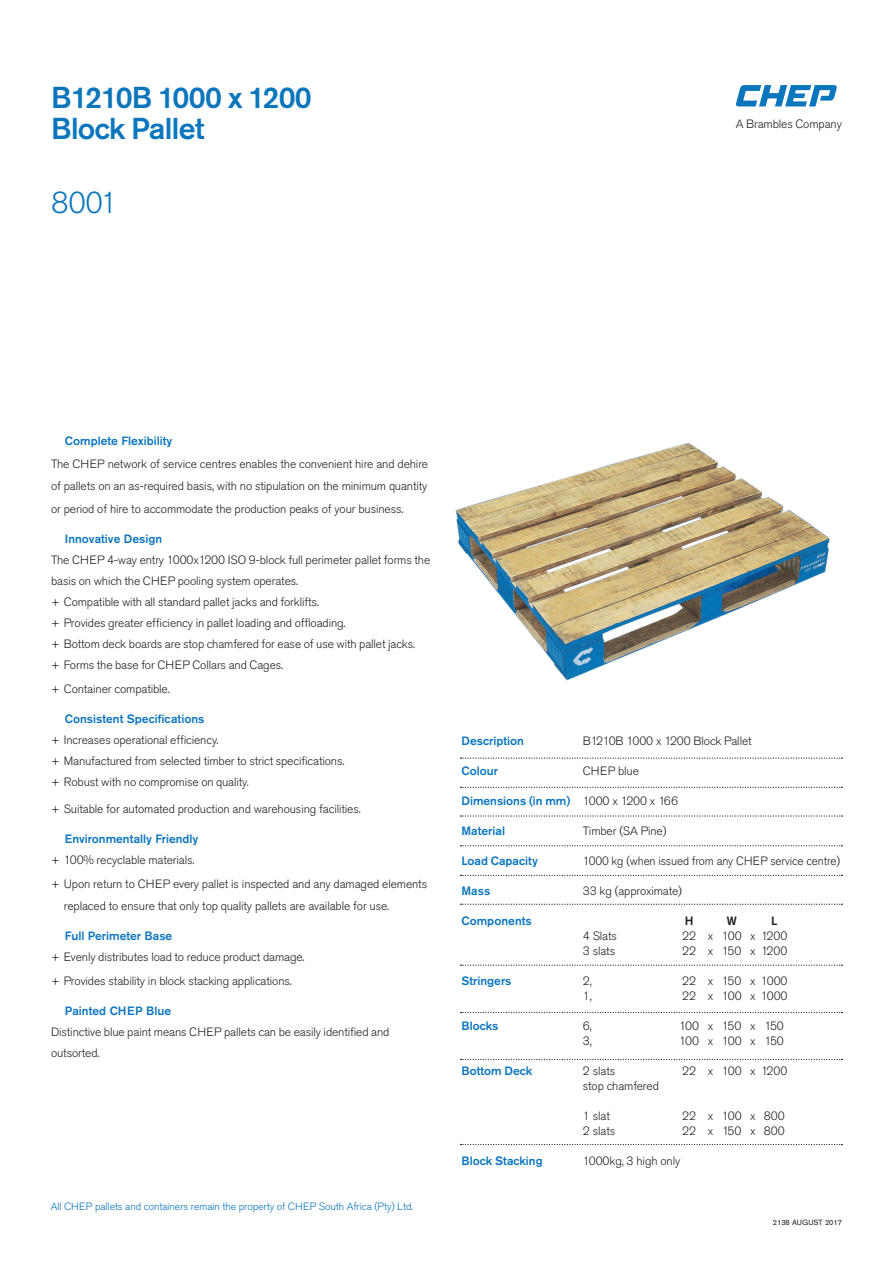
<style>
.page{position:relative;width:893px;height:1263px;background:#fff}
.page>*{position:absolute;margin:0;border:0;box-sizing:border-box;transform-origin:0 0}
.t1{font:500 30px/31.5px "Akzidenz Grotesk Pro";letter-spacing:-.02em;color:#0c76bd}
.t2{font:300 30px "Akzidenz Grotesk Pro";color:#0c76bd}
.t3{font:300 12px/21px "Akzidenz Grotesk Pro";letter-spacing:-.01em;color:#231f20}
.t4{font:500 12px "Akzidenz Grotesk Pro";color:#0c76bd}
.t5{font:300 12px "Akzidenz Grotesk Pro";letter-spacing:-.045em;color:#231f20}
.t6{font:500 12px "Akzidenz Grotesk Pro";color:#231f20}
.t7{font:300 10.5px "Akzidenz Grotesk Pro";letter-spacing:-.01em;color:#0c76bd}
.t8{font:7.5px "Akzidenz Grotesk";letter-spacing:.01em;color:#231f20}
</style>
<div class="page">
<svg style="left:736px;top:85px;width:101px;height:21px"></svg>
<svg style="left:461px;top:757px;width:381px;height:2px"></svg>
<svg style="left:461px;top:787px;width:381px;height:1px"></svg>
<svg style="left:461px;top:815px;width:381px;height:2px"></svg>
<svg style="left:461px;top:845px;width:381px;height:1px"></svg>
<svg style="left:461px;top:875px;width:381px;height:1px"></svg>
<svg style="left:461px;top:964px;width:381px;height:2px"></svg>
<svg style="left:461px;top:904px;width:381px;height:1px"></svg>
<svg style="left:461px;top:1012px;width:381px;height:1px"></svg>
<svg style="left:461px;top:1059px;width:381px;height:1px"></svg>
<svg style="left:461px;top:1144px;width:381px;height:1px"></svg>
<img style="left:455px;top:442px;width:375px;height:239px">
<h1 class="t1" style="left:51px;top:81px;width:262px">B1210B 1000 x 1200<br>Block Pallet</h1>
<h1 class="t2" style="left:51px;top:183px;width:68px">8001</h1>
<p class="t3" style="left:736px;top:113px;width:108px">A Brambles Company</p>
<p class="t4" style="left:65px;top:433px;width:109px">Complete Flexibility</p>
<p class="t3" style="left:51px;top:452px;width:379px;line-height:22.5px;text-align:justify">The CHEP network of service centres enables the convenient hire and dehire of pallets on an as-required basis, with no stipulation on the minimum quantity or period of hire to accommodate the production peaks of your business.</p>
<p class="t4" style="left:65px;top:531px;width:99px">Innovative Design</p>
<p class="t3" style="left:51px;top:549px;width:381px">The CHEP 4-way entry 1000x1200 ISO 9-block full perimeter pallet forms the basis on which the CHEP pooling system operates.<br>+ Compatible with all standard pallet jacks and forklifts.<br>+ Provides greater efficiency in pallet loading and offloading.<br>+ Bottom deck boards are stop chamfered for ease of use with pallet jacks.<br>+ Forms the base for CHEP Collars and Cages.</p>
<p class="t3" style="left:51px;top:678px;width:120px">+ Container compatible.</p>
<p class="t4" style="left:65px;top:711px;width:141px">Consistent Specifications</p>
<p class="t3" style="left:51px;top:729px;width:295px">+ Increases operational efficiency.<br>+ Manufactured from selected timber to strict specifications. + Robust with no compromise on quality.</p>
<p class="t3" style="left:51px;top:798px;width:311px">+ Suitable for automated production and warehousing facilities.</p>
<p class="t4" style="left:65px;top:831px;width:135px">Environmentally Friendly</p>
<p class="t3" style="left:51px;top:847px;width:378px;line-height:24px">+ 100% recyclable materials.<br>+ Upon return to CHEP every pallet is inspected and any damaged elements</p>
<p class="t3" style="left:64px;top:895px;width:327px">replaced to ensure that only top quality pallets are available for use.</p>
<p class="t4" style="left:65px;top:928px;width:109px">Full Perimeter Base</p>
<p class="t3" style="left:51px;top:945px;width:255px;line-height:24px">+ Evenly distributes load to reduce product damage. + Provides stability in block stacking applications.</p>
<p class="t4" style="left:65px;top:1003px;width:108px">Painted CHEP Blue</p>
<p class="t3" style="left:51px;top:1021px;width:340px">Distinctive blue paint means CHEP pallets can be easily identified and outsorted.</p>
<p class="t7" style="left:51px;top:1200px;width:364px">All CHEP pallets and containers remain the property of CHEP South Africa (Pty) Ltd.</p>
<p class="t4" style="left:461px;top:733px;width:64px">Description</p>
<p class="t4" style="left:461px;top:763px;width:38px">Colour</p>
<p class="t4" style="left:461px;top:793px;width:110px">Dimensions (in mm)</p>
<p class="t4" style="left:461px;top:823px;width:45px">Material</p>
<p class="t4" style="left:461px;top:853px;width:78px">Load Capacity</p>
<p class="t4" style="left:461px;top:883px;width:30px">Mass</p>
<p class="t4" style="left:461px;top:913px;width:72px">Components</p>
<p class="t4" style="left:461px;top:973px;width:51px">Stringers</p>
<p class="t4" style="left:461px;top:1018px;width:38px">Blocks</p>
<p class="t4" style="left:461px;top:1063px;width:72px">Bottom Deck</p>
<p class="t4" style="left:461px;top:1153px;width:83px">Block Stacking</p>
<p class="t3" style="left:583px;top:730px;width:170px">B1210B 1000 x 1200 Block Pallet</p>
<p class="t3" style="left:583px;top:760px;width:58px">CHEP blue</p>
<p class="t3" style="left:583px;top:790px;width:97px">1000 x 1200 x 166</p>
<p class="t3" style="left:583px;top:820px;width:85px">Timber (SA Pine)</p>
<p class="t3" style="left:583px;top:850px;width:259px">1000 kg (when issued from any CHEP service centre)</p>
<p class="t3" style="left:583px;top:880px;width:101px">33 kg (approximate)</p>
<p class="t6" style="left:685px;top:913px;width:10px">H</p>
<p class="t6" style="left:727px;top:913px;width:11px">W</p>
<p class="t6" style="left:771px;top:913px;width:8px">L</p>
<p class="t3" style="left:583px;top:925px;width:36px">4 Slats</p>
<p class="t3" style="left:682px;top:925px;width:107px">22 x 100 x 1200</p>
<p class="t3" style="left:583px;top:940px;width:34px">3 slats</p>
<p class="t3" style="left:682px;top:940px;width:107px">22 x 150 x 1200</p>
<p class="t3" style="left:583px;top:970px;width:10px">2,</p>
<p class="t3" style="left:682px;top:970px;width:107px">22 x 150 x 1000</p>
<p class="t3" style="left:583px;top:985px;width:10px">1,</p>
<p class="t3" style="left:682px;top:985px;width:107px">22 x 100 x 1000</p>
<p class="t3" style="left:583px;top:1015px;width:10px">6,</p>
<p class="t5" style="left:679px;top:1018px;width:106px">100 x 150 x 150</p>
<p class="t3" style="left:583px;top:1030px;width:10px">3,</p>
<p class="t5" style="left:679px;top:1033px;width:106px">100 x 100 x 150</p>
<p class="t3" style="left:583px;top:1060px;width:34px">2 slats</p>
<p class="t3" style="left:682px;top:1060px;width:107px">22 x 100 x 1200</p>
<p class="t3" style="left:583px;top:1075px;width:78px">stop chamfered</p>
<p class="t3" style="left:583px;top:1105px;width:28px">1 slat</p>
<p class="t3" style="left:682px;top:1105px;width:104px">22 x 100 x 800</p>
<p class="t3" style="left:583px;top:1120px;width:34px">2 slats</p>
<p class="t3" style="left:682px;top:1120px;width:104px">22 x 150 x 800</p>
<p class="t3" style="left:583px;top:1150px;width:99px">1000kg, 3 high only</p>
<p class="t8" style="left:773px;top:1218px;width:71px">2138 AUGUST 2017</p>
</div>
